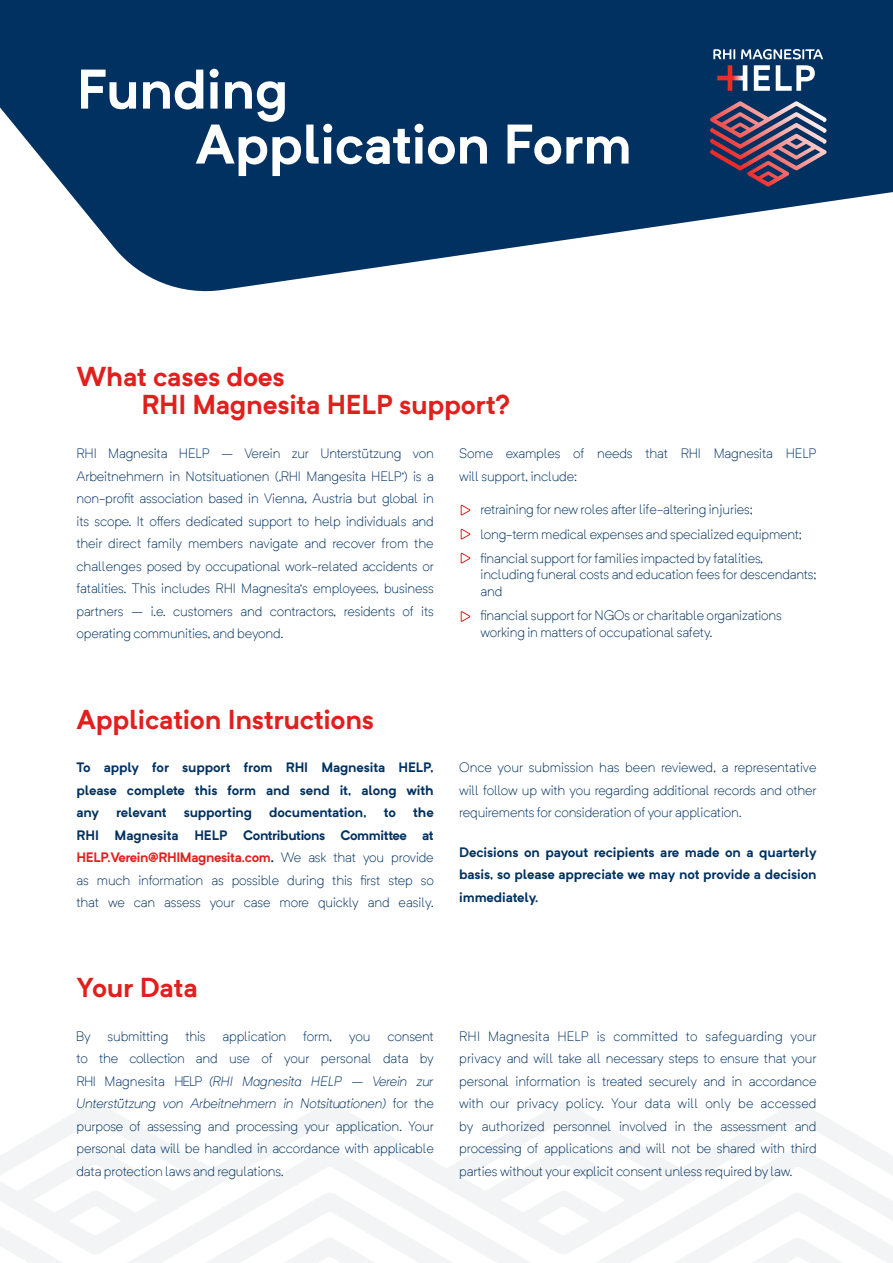
<style>
.page{position:relative;width:893px;height:1263px;background:#fff}
.page>*{position:absolute;margin:0;border:0;box-sizing:border-box;transform-origin:0 0}
.t1{font:700 54.9px/54.9px "Neutrif Pro";letter-spacing:-.01em;color:#fff}
.t2{font:700 27px/28.5px "Neutrif Pro";letter-spacing:-.01em;color:#e11f1d}
.t3{font:300 13.5px/22.5px "Neutrif Pro";letter-spacing:-.01em;color:#003160;text-align:justify}
.t4{font:700 13.5px/22.5px "Neutrif Pro";letter-spacing:-.01em;color:#003160;text-align:justify}
.s1{font-weight:700}
.s2{font-weight:700;color:#e11f1d}
.s3{font-style:italic}
</style>
<div class="page">
<svg style="left:16px;top:1102px;width:860px;height:45px"></svg>
<svg style="left:0;top:1147px;width:893px;height:116px"></svg>
<svg style="left:0;top:0;width:893px;height:292px;fill:#003160"></svg>
<svg style="left:713px;top:49px;width:110px;height:10px"></svg>
<svg style="left:754px;top:65px;width:16px;height:26px"></svg>
<svg style="left:776px;top:65px;width:39px;height:26px"></svg>
<svg style="left:717px;top:65px;width:30px;height:26px"></svg>
<svg style="left:710px;top:101px;width:117px;height:86px;background:#554e6c"></svg>
<svg style="left:461px;top:505px;width:9px;height:10px"></svg>
<svg style="left:461px;top:529px;width:9px;height:10px"></svg>
<svg style="left:461px;top:553px;width:9px;height:10px"></svg>
<svg style="left:461px;top:611px;width:9px;height:10px"></svg>
<h1 class="t1" style="left:195px;top:60px;width:438px;text-indent:-119px">Funding<br>Application Form</h1>
<h2 class="t2" style="left:141px;top:361px;width:371px;text-indent:-65px">What cases does<br>RHI Magnesita HELP support?</h2>
<p class="t3" style="left:77px;top:442px;width:359px">RHI Magnesita HELP – Verein zur Unterstützung von Arbeitnehmern in Notsituationen (‚RHI Mangesita HELP‘) is a non-profit association based in Vienna, Austria but global in its scope. It offers dedicated support to help individuals and their direct family members navigate and recover from the challenges posed by occupational work-related accidents or fatalities. This includes RHI Magnesita’s employees, business partners – i.e. customers and contractors, residents of its operating communities, and beyond.</p>
<p class="t3" style="left:459px;top:442px;width:359px">Some examples of needs that RHI Magnesita HELP will support, include:</p>
<p class="t3" style="left:480px;top:497px;width:323px;line-height:24.8px;text-align:left">retraining for new roles after life-altering injuries; long-term medical expenses and specialized equipment; financial support for families impacted by fatalities,</p>
<p class="t3" style="left:480px;top:567px;width:338px;line-height:16.2px">including funeral costs and education fees for descendants; and</p>
<p class="t3" style="left:480px;top:607px;width:303px;line-height:16.2px">financial support for NGOs or charitable organizations working in matters of occupational safety.</p>
<h2 class="t2" style="left:77px;top:704px;width:299px">Application Instructions</h2>
<p class="t4" style="left:77px;top:756px;width:359px">To apply for support from RHI Magnesita HELP, please complete this form and send it, along with any</p>
<p class="t4" style="left:116px;top:801px;width:52px">relevant</p>
<p class="t4" style="left:184px;top:801px;width:70px">supporting</p>
<p class="t4" style="left:269px;top:801px;width:99px">documentation,</p>
<p class="t4" style="left:384px;top:801px;width:14px">to</p>
<p class="t3" style="left:77px;top:801px;width:359px;text-indent:337px"><span class="s1">the RHI Magnesita HELP Contributions Committee at </span><span class="s2">HELP.Verein@RHIMagnesita.com</span><span class="s1">.</span> We ask that you provide as much information as possible during this first step so that we can assess your case more quickly and easily.</p>
<p class="t3" style="left:459px;top:756px;width:359px">Once your submission has been reviewed, a representative will follow up with you regarding additional records and other requirements for consideration of your application.</p>
<p class="t4" style="left:459px;top:840px;width:359px">Decisions on payout recipients are made on a quarterly basis, so please appreciate we may not provide a decision immediately.</p>
<h2 class="t2" style="left:77px;top:972px;width:123px">Your Data</h2>
<p class="t3" style="left:77px;top:1025px;width:16px">By</p>
<p class="t3" style="left:108px;top:1025px;width:62px">submitting</p>
<p class="t3" style="left:185px;top:1025px;width:22px">this</p>
<p class="t3" style="left:223px;top:1025px;width:65px">application</p>
<p class="t3" style="left:303px;top:1025px;width:31px">form,</p>
<p class="t3" style="left:349px;top:1025px;width:23px">you</p>
<p class="t3" style="left:77px;top:1025px;width:359px;text-indent:311px">consent to the collection and use of your personal data by RHI Magnesita HELP <span class="s3">(RHI Magnesita HELP – Verein zur Unterstützung von Arbeitnehmern in Notsituationen)</span> for the purpose of assessing and processing your application. Your personal data will be handled in accordance with applicable data protection laws and regulations.</p>
<p class="t3" style="left:459px;top:1025px;width:359px">RHI Magnesita HELP is committed to safeguarding your privacy and will take all necessary steps to ensure that your personal information is treated securely and in accordance with our privacy policy. Your data will only be accessed by authorized personnel involved in the assessment and processing of applications and will not be shared with third parties without your explicit consent unless required by law.</p>
</div>
